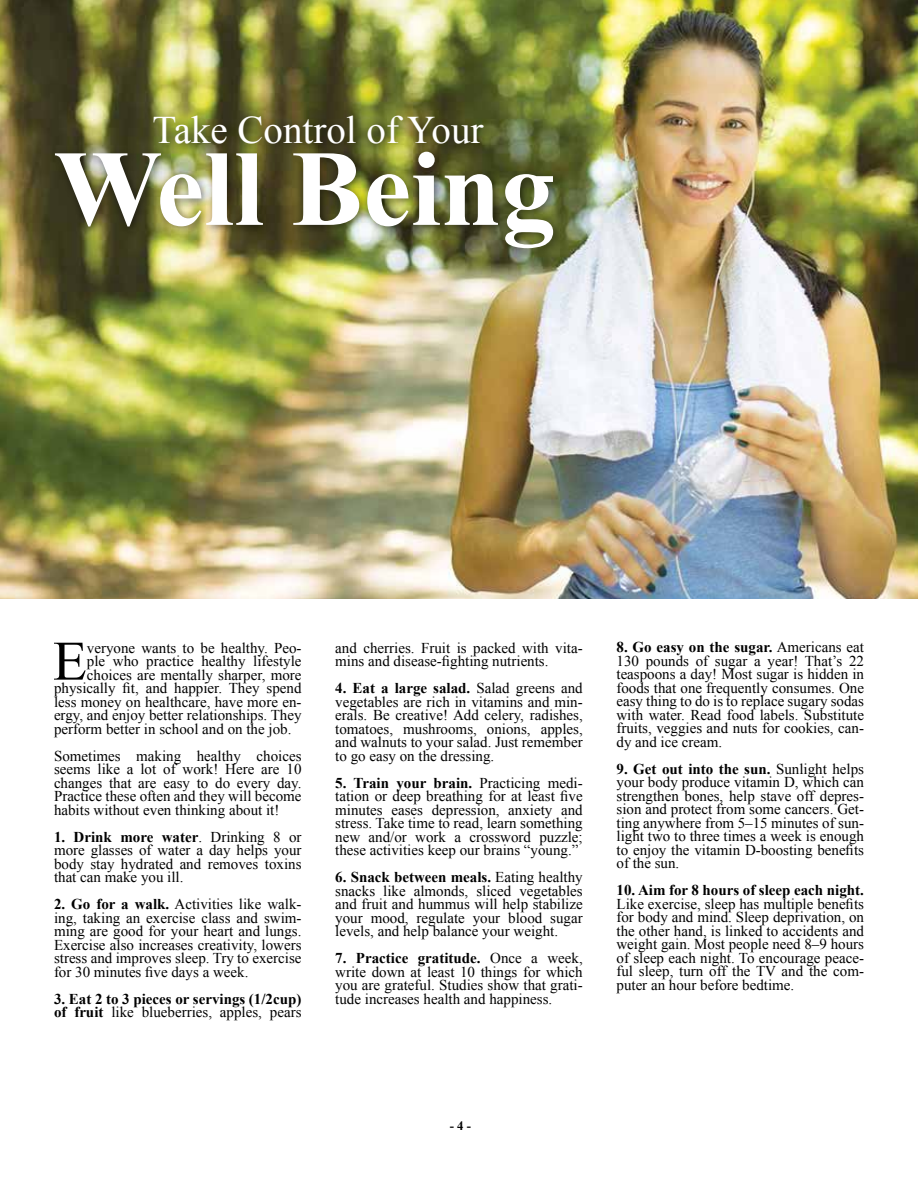
<style>
.page{position:relative;width:918px;height:1188px;background:#fff}
.page>*{position:absolute;margin:0;border:0;box-sizing:border-box;transform-origin:0 0}
.t1{font:700 108px "Times New Roman";color:#fff}
.t2{font:55.8px "Times New Roman";color:#000}
.t3{font:39px "Times New Roman";color:#fff}
.t4{font:15px/13.5px "Times New Roman";color:#000;text-align:justify}
.t5{font:700 15px/13.5px "Times New Roman";color:#000}
.t6{font:700 12.75px "Times New Roman";color:#000}
.s1{font-weight:700}
.s2{font-weight:400}
</style>
<div class="page">
<img style="left:0;top:0;width:918px;height:598px">
<div style="left:148px;top:110px;width:346px;height:43px;background:#000;opacity:.5"></div>
<div style="left:50px;top:146px;width:513px;height:112px;background:#000;opacity:.5"></div>
<h3 class="t3" style="left:153px;top:103px;width:332px">Take Control of Your</h3>
<h1 class="t1" style="left:54px;top:114px;width:503px">Well Being</h1>
<h2 class="t2" style="left:53px;top:623px;width:36px">E</h2>
<p class="t4" style="left:87px;top:641px;width:216px">veryone wants to be healthy. Peo-</p>
<p class="t4" style="left:87px;top:654px;width:216px">ple who practice healthy lifestyle</p>
<p class="t4" style="left:87px;top:668px;width:216px">choices are mentally sharper, more</p>
<p class="t4" style="left:54px;top:681px;width:249px">physically fit, and happier. They spend</p>
<p class="t4" style="left:54px;top:695px;width:249px">less money on healthcare, have more en-</p>
<p class="t4" style="left:54px;top:708px;width:249px">ergy, and enjoy better relationships. They</p>
<p class="t4" style="left:54px;top:722px;width:239px">perform better in school and on the job.</p>
<p class="t4" style="left:54px;top:749px;width:249px">Sometimes making healthy choices seems like a lot of work! Here are 10 changes that are easy to do every day.<br>Practice these often and they will become habits without even thinking about it!</p>
<p class="t4" style="left:54px;top:830px;width:249px"><span class="s1">1. Drink more water</span>. Drinking 8 or more glasses of water a day helps your body stay hydrated and removes toxins that can make you ill.</p>
<p class="t4" style="left:54px;top:897px;width:249px"><span class="s1">2. Go for a walk.</span> Activities like walk&shy;ing, taking an exercise class and swim&shy;ming are good for your heart and lungs.<br>Exercise also increases creativity, lowers stress and improves sleep. Try to exercise for 30 minutes five days a week.</p>
<p class="t5" style="left:54px;top:991px;width:249px">3. Eat 2 to 3 pieces or servings (1/2cup) of fruit <span class="s2">like blueberries, apples, pears</span></p>
<p class="t4" style="left:335px;top:641px;width:249px">and cherries. Fruit is packed with vita&shy;mins and disease-fighting nutrients.</p>
<p class="t4" style="left:335px;top:681px;width:249px"><span class="s1">4. Eat a large salad.</span> Salad greens and vegetables are rich in vitamins and min&shy;erals. Be creative! Add celery, radishes, tomatoes, mushrooms, onions, apples, and walnuts to your salad. Just remember to go easy on the dressing.</p>
<p class="t4" style="left:335px;top:776px;width:249px"><span class="s1">5. Train your brain.</span> Practicing medi&shy;tation or deep breathing for at least five minutes eases depression, anxiety and stress. Take time to read, learn something new and/or work a crossword puzzle; these activities keep our brains “young.”</p>
<p class="t4" style="left:335px;top:870px;width:249px"><span class="s1">6. Snack between meals.</span> Eating healthy snacks like almonds, sliced vegetables and fruit and hummus will help stabilize your mood, regulate your blood sugar levels, and help balance your weight.</p>
<p class="t4" style="left:335px;top:951px;width:249px"><span class="s1">7. Practice gratitude.</span> Once a week, write down at least 10 things for which you are grateful. Studies show that grati&shy;tude increases health and happiness.</p>
<p class="t4" style="left:617px;top:640px;width:249px"><span class="s1">8. Go easy on the sugar.</span> Americans eat 130 pounds of sugar a year! That’s 22 teaspoons a day! Most sugar is hidden in foods that one frequently consumes. One easy thing to do is to replace sugary sodas with water. Read food labels. Substitute fruits, veggies and nuts for cookies, can&shy;dy and ice cream.</p>
<p class="t4" style="left:617px;top:762px;width:249px"><span class="s1">9. Get out into the sun.</span> Sunlight helps your body produce vitamin D, which can strengthen bones, help stave off depres&shy;sion and protect from some cancers. Get&shy;ting anywhere from 5–15 minutes of sun&shy;light two to three times a week is enough to enjoy the vitamin D-boosting benefits of the sun.</p>
<p class="t5" style="left:617px;top:883px;width:249px">10. Aim for 8 hours of sleep each night.</p>
<p class="t4" style="left:617px;top:897px;width:249px">Like exercise, sleep has multiple benefits for body and mind. Sleep deprivation, on the other hand, is linked to accidents and weight gain. Most people need 8–9 hours of sleep each night. To encourage peace&shy;ful sleep, turn off the TV and the com&shy;puter an hour before bedtime.</p>
<p class="t6" style="left:450px;top:1117px;width:23px">- 4 -</p>
</div>
